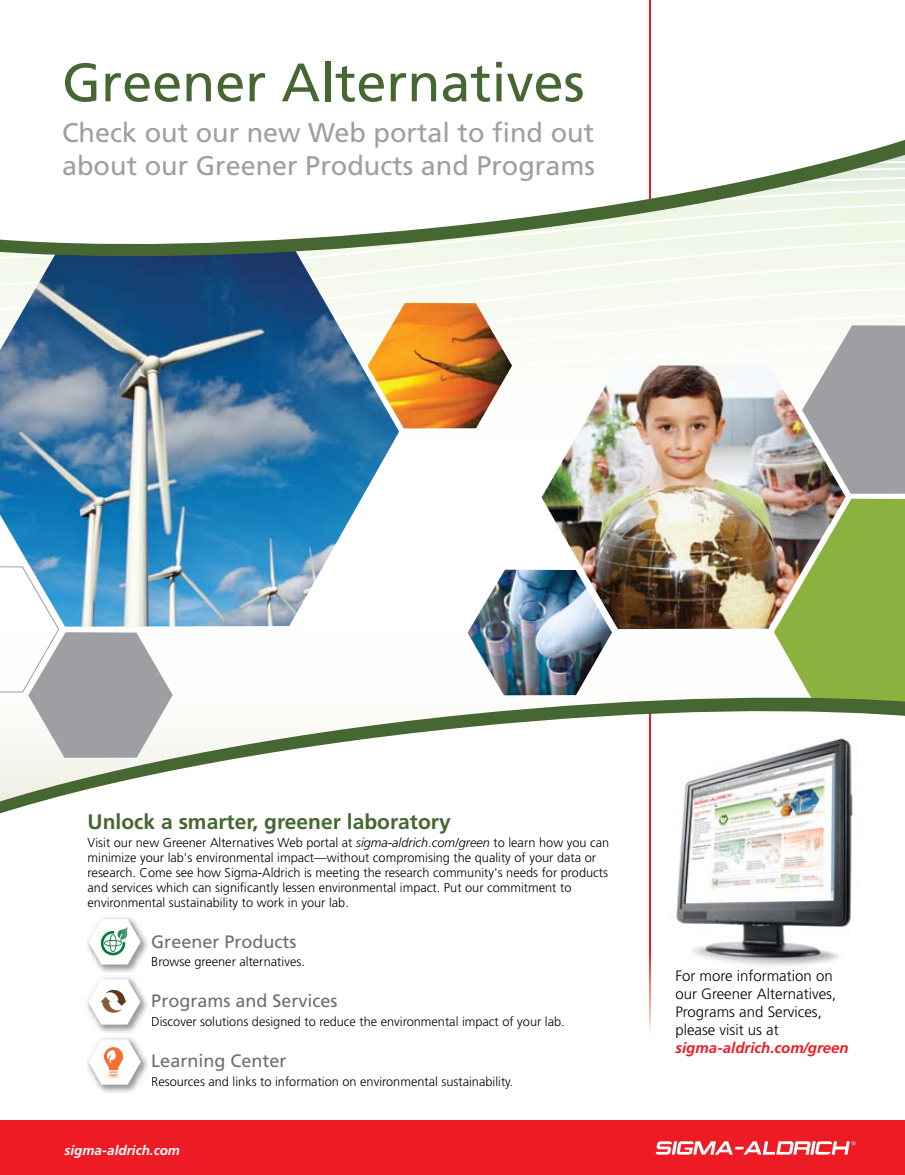
<style>
.page{position:relative;width:905px;height:1175px;background:#fff}
.page>*{position:absolute;margin:0;border:0;box-sizing:border-box;transform-origin:0 0}
.t1{font:54px "Frutiger";color:#466732}
.t2{font:27px/33px "Frutiger";color:#9d9fa2}
.t3{font:700 21px "Frutiger";color:#466732}
.t4{font:18px "Frutiger";color:#6d6f71}
.t5{font:300 15px/18px "Frutiger";color:#000}
.t6{font:italic 700 15px "Frutiger";color:#ed1c24}
.t7{font:italic 700 13.5px "Frutiger";color:#fff}
.t8{font:300 12.75px/15px "Frutiger";color:#000}
.s1{font-style:italic}
</style>
<div class="page">
<svg style="left:650px;top:822px;width:1px;height:212px"></svg>
<hr style="left:649px;top:0;width:1px;height:206px;background:#ed1c24">
<svg style="left:399px;top:260px;width:505px;height:76px"></svg>
<img style="left:541px;top:365px;width:233px;height:264px">
<svg style="left:0;top:695px;width:904px;height:127px"></svg>
<img style="left:774px;top:325px;width:130px;height:383px">
<img style="left:467px;top:569px;width:145px;height:126px">
<img style="left:0;top:260px;width:399px;height:366px">
<svg style="left:0;top:131px;width:904px;height:129px"></svg>
<img style="left:367px;top:303px;width:145px;height:125px">
<svg style="left:0;top:566px;width:173px;height:192px"></svg>
<img style="left:87px;top:917px;width:61px;height:176px">
<svg style="left:88px;top:919px;width:53px;height:45px"></svg>
<svg style="left:88px;top:979px;width:52px;height:45px"></svg>
<svg style="left:88px;top:1039px;width:53px;height:45px"></svg>
<img style="left:662px;top:729px;width:206px;height:238px">
<div style="left:0;top:1120px;width:904px;height:54px;background:#ed1c24"></div>
<svg style="left:655px;top:1141px;width:200px;height:13px"></svg>
<h1 class="t1" style="left:62px;top:51px;width:524px">Greener Alternatives</h1>
<h2 class="t2" style="left:62px;top:116px;width:534px">Check out our new Web portal to find out about our Greener Products and Programs</h2>
<h3 class="t3" style="left:88px;top:809px;width:364px">Unlock a smarter, greener laboratory</h3>
<p class="t8" style="left:88px;top:835px;width:523px">Visit our new Greener Alternatives Web portal at <span class="s1">sigma-aldrich.com/green</span> to learn how you can minimize your lab's environmental impact—without compromising the quality of your data or research. Come see how Sigma-Aldrich is meeting the research community's needs for products and services which can significantly lessen environmental impact. Put our commitment to environmental sustainability to work in your lab.</p>
<h3 class="t4" style="left:151px;top:930px;width:147px">Greener Products</h3>
<p class="t8" style="left:151px;top:954px;width:155px">Browse greener alternatives.</p>
<h3 class="t4" style="left:151px;top:990px;width:188px">Programs and Services</h3>
<p class="t8" style="left:151px;top:1014px;width:415px">Discover solutions designed to reduce the environmental impact of your lab.</p>
<h3 class="t4" style="left:151px;top:1050px;width:137px">Learning Center</h3>
<p class="t8" style="left:151px;top:1074px;width:363px">Resources and links to information on environmental sustainability.</p>
<p class="t7" style="left:64px;top:1142px;width:117px">sigma-aldrich.com</p>
<p class="t5" style="left:675px;top:967px;width:162px">For more information on our Greener Alternatives,<br>Programs and Services, please visit us at</p>
<p class="t6" style="left:675px;top:1039px;width:175px">sigma-aldrich.com/green</p>
</div>
